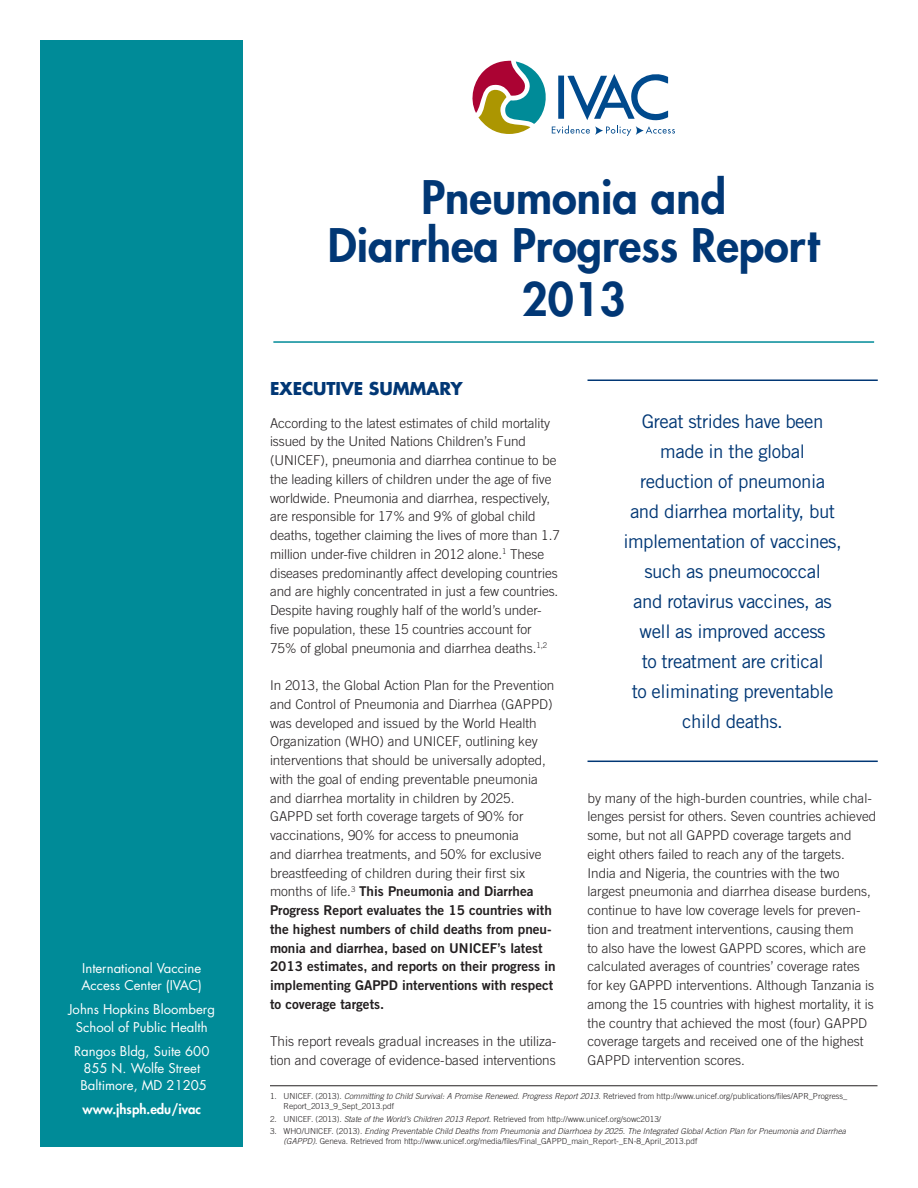
<style>
.page{position:relative;width:918px;height:1188px;background:#fff}
.page>*{position:absolute;margin:0;border:0;box-sizing:border-box;transform-origin:0 0}
.t1{font:800 45px/48px "Futura Std";color:#013775;text-align:center}
.Subhead{font:18.75px/30px "Trade Gothic LT Std";letter-spacing:-.025em;color:#013775;text-align:center}
.Subhead-2{font:700 17.25px "Futura Std";letter-spacing:-.01em;color:#013775}
.Body_copy{font:300 13.5px/18.8px "Trade Gothic LT Std";color:#231f20}
.t2{font:13.2px/17.2px "Futura Std";color:#fff}
.t3{font:800 13.2px "Futura Std";color:#fff}
.Footnote{font:300 8.25px/9.8px "Trade Gothic LT Std";color:#231f20}
.s1{font-family:"Trade Gothic LT Std Bd 2";font-weight:400}
.s2{font-style:italic}
</style>
<div class="page">
<hr style="left:273px;top:341px;width:601px;height:2px;background:#008b98">
<div style="left:40px;top:40px;width:203px;height:1108px;background:#008b98"></div>
<svg style="left:472px;top:61px;width:203px;height:75px"></svg>
<hr style="left:270px;top:1086px;width:608px;height:1px;background:#231f20">
<hr style="left:588px;top:380px;width:290px;height:1px;background:#013775">
<hr style="left:588px;top:761px;width:290px;height:1px;background:#013775">
<p class="t1" style="left:328px;top:174px;width:493px">Pneumonia and<br>Diarrhea Progress Report</p>
<p class="t1" style="left:522px;top:276px;width:106px">2013</p>
<p class="Subhead-2" style="left:270px;top:377px;width:194px">EXECUTIVE SUMMARY</p>
<p class="Body_copy" style="left:270px;top:413px;width:291px">According to the latest estimates of child mortality issued by the United Nations Children’s Fund (UNICEF), pneumonia and diarrhea continue to be the leading killers of children under the age of five worldwide. Pneumonia and diarrhea, respectively, are responsible for 17% and 9% of global child deaths, together claiming the lives of more than 1.7 million under-five children in 2012 alone.<sup>1</sup> These diseases predominantly affect developing countries and are highly concentrated in just a few countries.<br>Despite having roughly half of the world’s under&shy;five population, these 15 countries account for 75% of global pneumonia and diarrhea deaths.<sup>1,2</sup></p>
<p class="Body_copy" style="left:270px;top:676px;width:287px">In 2013, the Global Action Plan for the Prevention and Control of Pneumonia and Diarrhea (GAPPD) was developed and issued by the World Health Organization (WHO) and UNICEF, outlining key interventions that should be universally adopted, with the goal of ending preventable pneumonia and diarrhea mortality in children by 2025.<br>GAPPD set forth coverage targets of 90% for vaccinations, 90% for access to pneumonia<br>and diarrhea treatments, and 50% for exclusive breastfeeding of children during their first six months of life.<sup>3</sup> <span class="s1">This Pneumonia and Diarrhea Progress Report evaluates the 15 countries with the highest numbers of child deaths from pneu&shy;monia and diarrhea, based on UNICEF’s latest 2013 estimates, and reports on their progress in implementing GAPPD interventions with respect to coverage targets.</span></p>
<p class="Body_copy" style="left:270px;top:1032px;width:288px">This report reveals gradual increases in the utiliza&shy;tion and coverage of evidence-based interventions</p>
<p class="Subhead" style="left:623px;top:406px;width:220px">Great strides have been made in the global reduction of pneumonia and diarrhea mortality, but implementation of vaccines, such as pneumococcal<br>and rotavirus vaccines, as well as improved access<br>to treatment are critical<br>to eliminating preventable child deaths.</p>
<p class="Body_copy" style="left:588px;top:788px;width:290px">by many of the high-burden countries, while chal&shy;lenges persist for others. Seven countries achieved some, but not all GAPPD coverage targets and eight others failed to reach any of the targets.<br>India and Nigeria, the countries with the two largest pneumonia and diarrhea disease burdens, continue to have low coverage levels for preven&shy;tion and treatment interventions, causing them<br>to also have the lowest GAPPD scores, which are calculated averages of countries’ coverage rates for key GAPPD interventions. Although Tanzania is among the 15 countries with highest mortality, it is the country that achieved the most (four) GAPPD coverage targets and received one of the highest GAPPD intervention scores.</p>
<p class="t2" style="left:81px;top:960px;width:122px">International Vaccine<br>Access Center (IVAC)</p>
<p class="t2" style="left:69px;top:1001px;width:148px;text-align:center">Johns Hopkins Bloomberg<br>School of Public Health</p>
<p class="t2" style="left:74px;top:1042px;width:137px">Rangos Bldg, Suite 600</p>
<p class="t2" style="left:83px;top:1059px;width:118px">855 N. Wolfe Street</p>
<p class="t2" style="left:81px;top:1077px;width:128px">Baltimore, MD 21205</p>
<p class="t3" style="left:82px;top:1101px;width:120px">www.jhsph.edu/ivac</p>
<p class="Footnote" style="left:284px;top:1092px;width:565px;text-indent:-14px">1. UNICEF. (2013). <span class="s2">Committing to Child Survival: A Promise Renewed. Progress Report 2013</span>. Retrieved from http://www.unicef.org/publications/files/APR_Progress_<br>Report_2013_9_Sept_2013.pdf</p>
<p class="Footnote" style="left:270px;top:1114px;width:393px">2. UNICEF. (2013). <span class="s2">State of the World’s Children 2013 Report.</span> Retrieved from http://www.unicef.org/sowc2013/</p>
<p class="Footnote" style="left:284px;top:1126px;width:564px;text-indent:-14px">3. WHO/UNICEF. (2013). <span class="s2">Ending Preventable Child Deaths from Pneumonia and Diarrhoea by 2025. The Integrated Global Action Plan for Pneumonia and Diarrhea (GAPPD)</span>. Geneva. Retrieved from http://www.unicef.org/media/files/Final_GAPPD_main_Report-_EN-8_April_2013.pdf</p>
</div>
